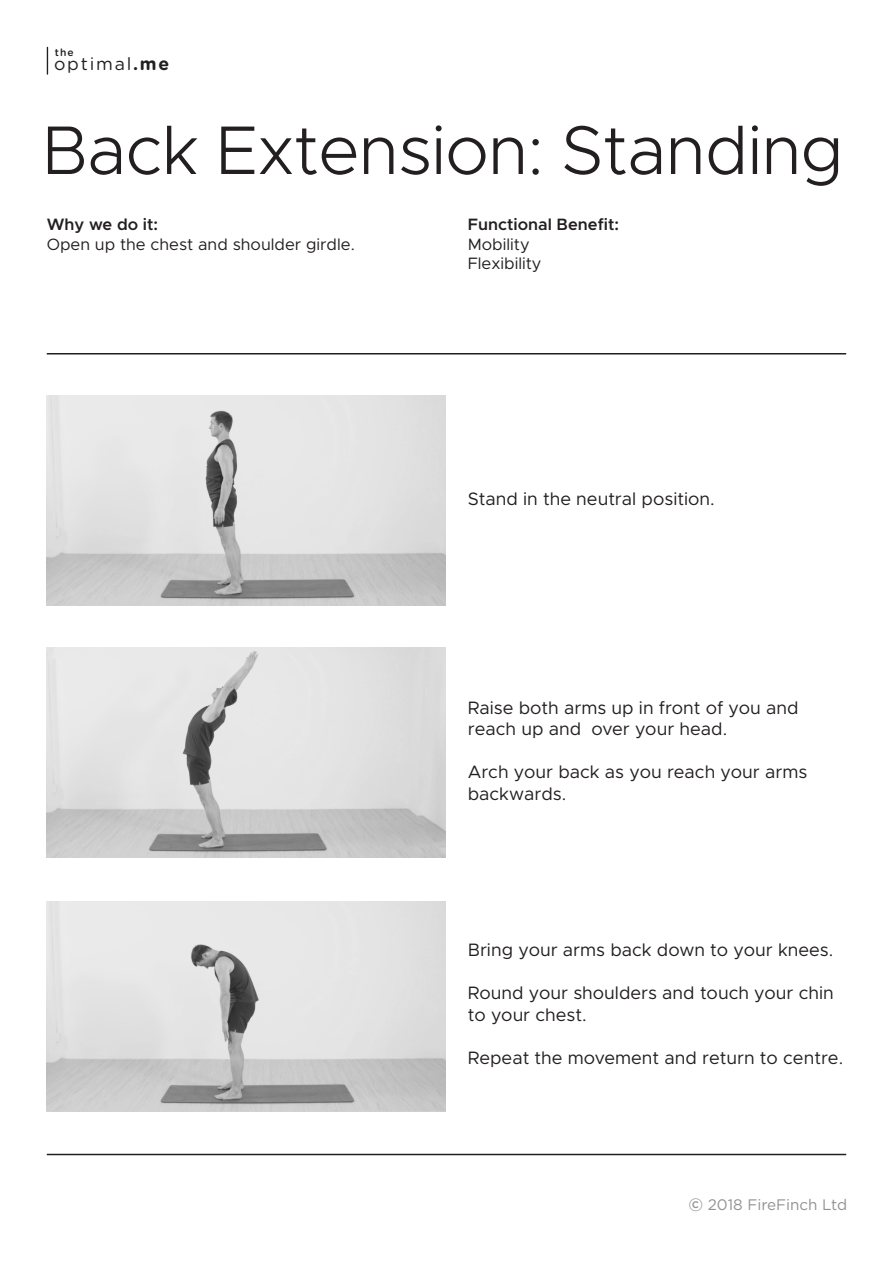
<style>
.page{position:relative;width:893px;height:1263px;background:#fff}
.page>*{position:absolute;margin:0;border:0;box-sizing:border-box;transform-origin:0 0}
.t1{font:300 69px "Metropolis";letter-spacing:-.01em;color:#231f20}
.Bosy_copy{font:18px/21.6px "Metropolis";color:#231f20}
.t2{font:17.7px "Gotham Rounded";letter-spacing:.1em;color:#231f20}
.t3{font:500 17.7px "Gotham";color:#6c6d70}
.t4{font:16.5px "Metropolis";color:#231f20}
.t5{font:600 16.5px "Metropolis";color:#231f20}
.t6{font:15.15px "Gotham";color:#6c6d70}
.t7{font:500 10.35px "Gotham Rounded";color:#231f20}
.s1{font-weight:700}
</style>
<div class="page">
<svg style="left:47px;top:47px;width:1px;height:28px"></svg>
<hr style="left:47px;top:353px;width:799px;height:1px;background:#231f20">
<hr style="left:47px;top:1154px;width:799px;height:1px;background:#231f20">
<img style="left:47px;top:395px;width:398px;height:210px">
<img style="left:47px;top:647px;width:398px;height:210px">
<img style="left:47px;top:901px;width:398px;height:210px">
<p class="t7" style="left:55px;top:45px;width:20px">the</p>
<p class="t2" style="left:54px;top:52px;width:117px">optimal<span class="s1">.me</span></p>
<p class="t1" style="left:41px;top:107px;width:804px">Back Extension: Standing</p>
<p class="t5" style="left:47px;top:214px;width:113px">Why we do it:</p>
<p class="t4" style="left:47px;top:234px;width:310px">Open up the chest and shoulder girdle.</p>
<p class="t5" style="left:468px;top:214px;width:153px">Functional Benefit:</p>
<p class="t4" style="left:468px;top:234px;width:64px">Mobility</p>
<p class="t4" style="left:468px;top:253px;width:76px">Flexibility</p>
<p class="Bosy_copy" style="left:468px;top:488px;width:248px">Stand in the neutral position.</p>
<p class="Bosy_copy" style="left:592px;top:697px;width:208px;text-indent:-124px">Raise both arms up in front of you and over your head.</p>
<p class="Bosy_copy" style="left:468px;top:718px;width:115px">reach up and</p>
<p class="Bosy_copy" style="left:468px;top:761px;width:341px">Arch your back as you reach your arms backwards.</p>
<p class="Bosy_copy" style="left:468px;top:939px;width:367px">Bring your arms back down to your knees.</p>
<p class="Bosy_copy" style="left:468px;top:982px;width:368px">Round your shoulders and touch your chin to your chest.</p>
<p class="Bosy_copy" style="left:468px;top:1047px;width:377px">Repeat the movement and return to centre.</p>
<p class="t3" style="left:688px;top:1193px;width:16px">©</p>
<p class="t6" style="left:708px;top:1195px;width:141px">2018 FireFinch Ltd</p>
</div>
